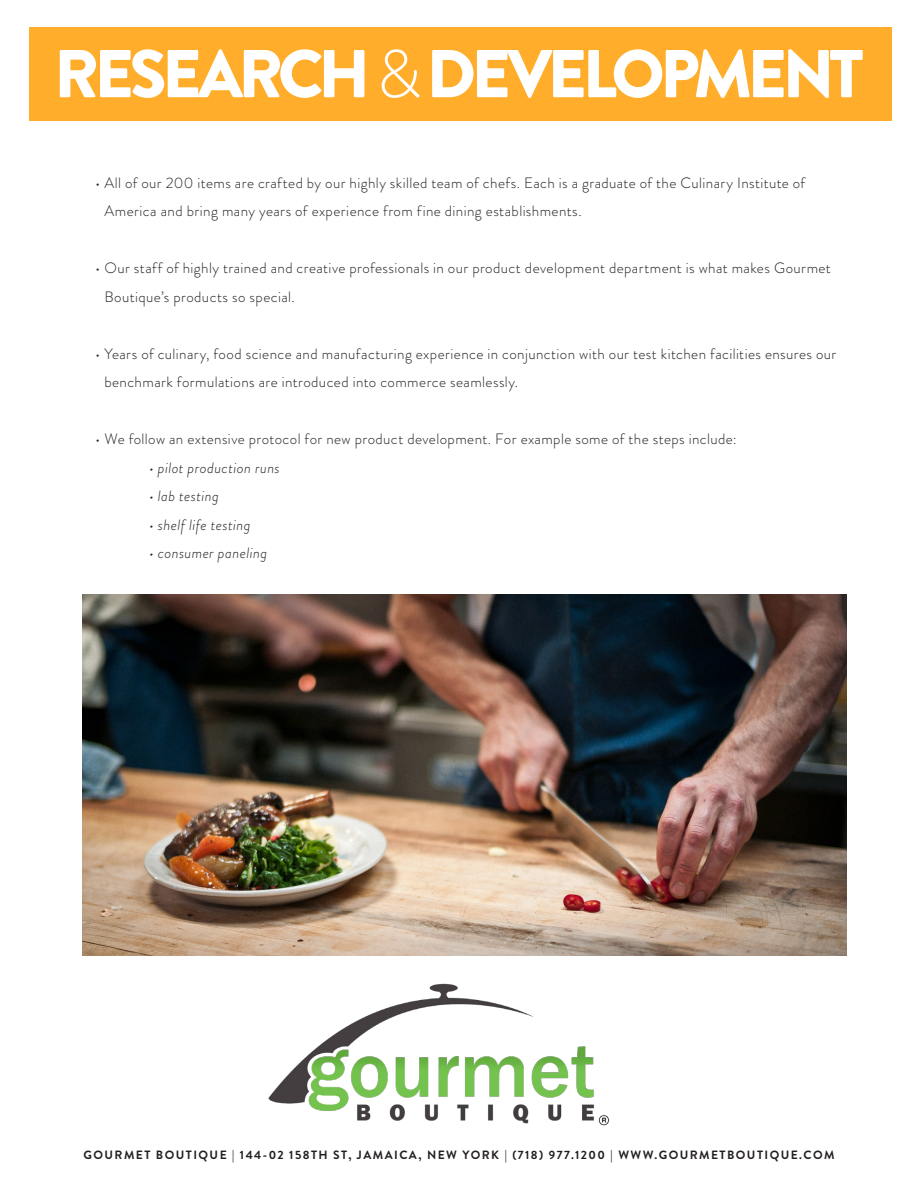
<style>
.page{position:relative;width:918px;height:1188px;background:#fff}
.page>*{position:absolute;margin:0;border:0;box-sizing:border-box;transform-origin:0 0}
.t1{font:900 67.5px "Brandon Grotesque";letter-spacing:-.07em;color:#fff}
.t2{font:300 15px/28.5px "Brandon Grotesque";letter-spacing:.025em;color:#231f20}
.t3{font:italic 300 15px "Brandon Grotesque";letter-spacing:.03em;color:#231f20}
.t4{font:700 12px "Brandon Grotesque";letter-spacing:.12em;color:#231f20}
.s1{font-weight:300}
</style>
<div class="page">
<div style="left:29px;top:27px;width:862px;height:94px;background:#ffad2a"></div>
<img style="left:82px;top:594px;width:765px;height:361px">
<img style="left:268px;top:983px;width:342px;height:142px">
<p class="t1" style="left:54px;top:26px;width:811px">RESEARCH <span class="s1">&amp;</span> DEVELOPMENT</p>
<p class="t2" style="left:104px;top:168px;width:702px;text-indent:-9px">• All of our 200 items are crafted by our highly skilled team of chefs. Each is a graduate of the Culinary Institute of<br>America and bring many years of experience from fine dining establishments.</p>
<p class="t2" style="left:104px;top:254px;width:728px;text-indent:-9px">• Our staff of highly trained and creative professionals in our product development department is what makes Gourmet<br>Boutique’s products so special.</p>
<p class="t2" style="left:104px;top:339px;width:734px;text-indent:-9px">• Years of culinary, food science and manufacturing experience in conjunction with our test kitchen facilities ensures our benchmark formulations are introduced into commerce seamlessly.</p>
<p class="t2" style="left:95px;top:425px;width:643px">• We follow an extensive protocol for new product development. For example some of the steps include:</p>
<p class="t3" style="left:149px;top:457px;width:132px">• pilot production runs</p>
<p class="t3" style="left:149px;top:486px;width:71px">• lab testing</p>
<p class="t3" style="left:149px;top:514px;width:103px">• shelf life testing</p>
<p class="t3" style="left:149px;top:543px;width:120px">• consumer paneling</p>
<p class="t4" style="left:83px;top:1147px;width:753px">GOURMET BOUTIQUE | 144-02 158TH ST, JAMAICA, NEW YORK | (718) 977.1200 | WWW.GOURMETBOUTIQUE.COM</p>
</div>
